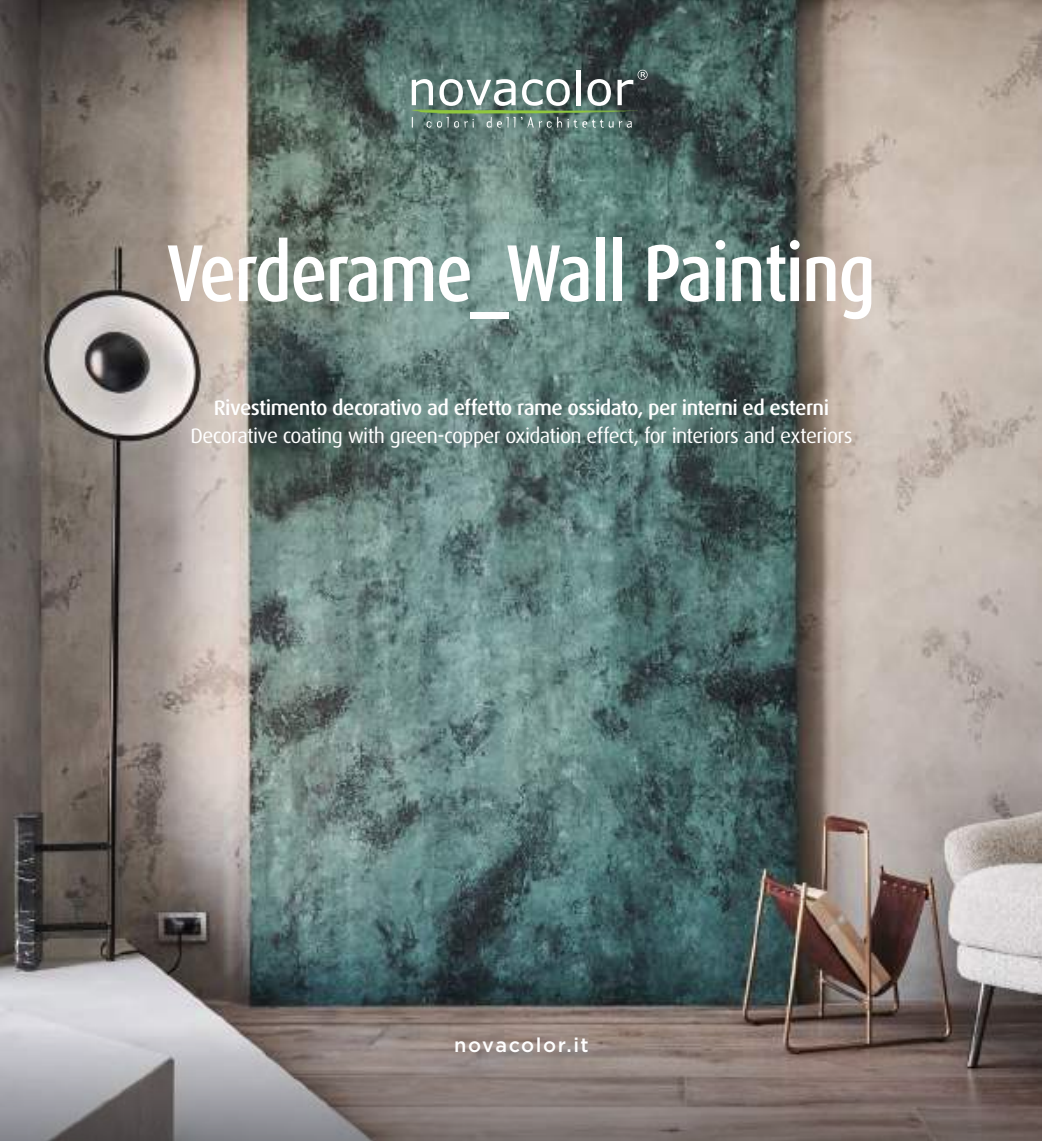
<style>
.page{position:relative;width:1042px;height:1141px;background:#fff}
.page>*{position:absolute;margin:0;border:0;box-sizing:border-box;transform-origin:0 0}
.t1{font:500 80.85px "Dax Condensed";letter-spacing:-.025em;color:#fff}
.t2{font:21px "Dax Pro";letter-spacing:-.03em;color:#fff}
.t3{font:500 21px "Dax Pro";letter-spacing:-.025em;color:#fff}
.t4{font:500 19.95px "Gotham Pro";letter-spacing:.075em;color:#fff}
</style>
<div class="page">
<img style="left:0;top:0;width:1042px;height:975px">
<svg style="left:0;top:975px;width:1042px;height:166px;background:#807978"></svg>
<svg style="left:411px;top:70px;width:236px;height:58px;background:#70857d"></svg>
<h1 class="t1" style="left:166px;top:229px;width:711px">Verderame_Wall Painting</h1>
<p class="t3" style="left:214px;top:394px;width:617px">Rivestimento decorativo ad effetto rame ossidato, per interni ed esterni</p>
<p class="t2" style="left:190px;top:422px;width:663px">Decorative coating with green-copper oxidation effect, for interiors and exteriors</p>
<p class="t4" style="left:454px;top:1033px;width:136px">novacolor.it</p>
</div>
